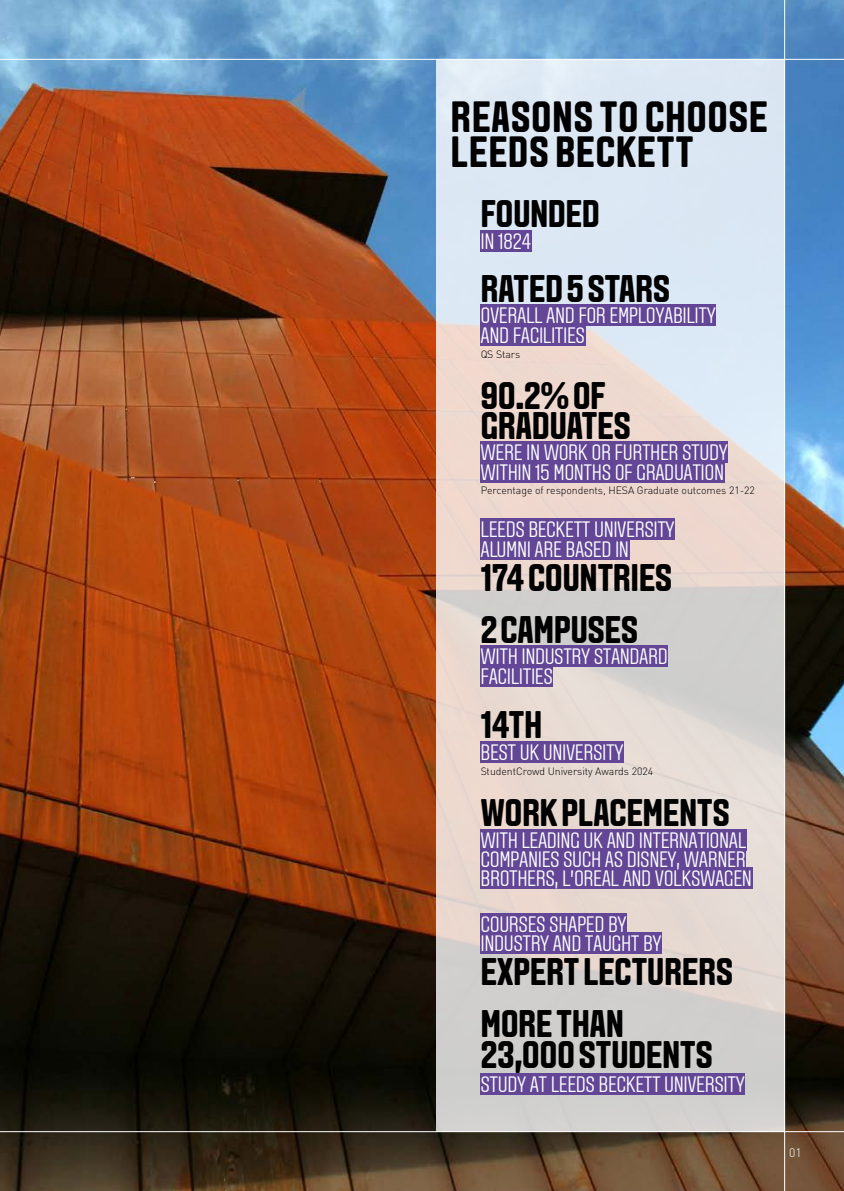
<style>
.page{position:relative;width:844px;height:1191px;background:#fff}
.page>*{position:absolute;margin:0;border:0;box-sizing:border-box;transform-origin:0 0}
.t1{font:700 43.75px/35px "Aveny TLBU";letter-spacing:.01em;color:#000}
.t2{font:700 38.5px/29.6px "Aveny TLBU";letter-spacing:-.015em;color:#000}
.t3{font:300 22.4px/19.2px "Aveny TLBU";letter-spacing:-.02em;color:#fff}
.t4{font:300 12.25px "DIN Pro";color:#fff}
.t5{font:300 10.5px "DIN Pro";letter-spacing:-.005em;color:#000}
</style>
<div class="page">
<img style="left:0;top:0;width:843px;height:1191px">
<svg style="left:436px;top:60px;width:348px;height:1071px"></svg>
<div style="left:480px;top:829px;width:266px;height:21px;background:#634696"></div>
<div style="left:480px;top:848px;width:266px;height:22px;background:#634696"></div>
<div style="left:480px;top:867px;width:272px;height:22px;background:#634696"></div>
<div style="left:480px;top:741px;width:143px;height:21px;background:#634696"></div>
<div style="left:480px;top:645px;width:188px;height:22px;background:#634696"></div>
<div style="left:480px;top:665px;width:73px;height:21px;background:#634696"></div>
<div style="left:480px;top:913px;width:147px;height:22px;background:#634696"></div>
<div style="left:480px;top:932px;width:182px;height:22px;background:#634696"></div>
<div style="left:480px;top:518px;width:195px;height:22px;background:#634696"></div>
<div style="left:480px;top:538px;width:149px;height:21px;background:#634696"></div>
<div style="left:480px;top:441px;width:248px;height:22px;background:#634696"></div>
<div style="left:480px;top:461px;width:244px;height:21px;background:#634696"></div>
<div style="left:480px;top:304px;width:236px;height:22px;background:#634696"></div>
<div style="left:480px;top:324px;width:105px;height:21px;background:#634696"></div>
<div style="left:480px;top:1073px;width:265px;height:22px;background:#634696"></div>
<div style="left:480px;top:230px;width:51px;height:22px;background:#634696"></div>
<hr style="left:0;top:1131px;width:843px;height:1px;background:#fff">
<hr style="left:0;top:59px;width:843px;height:1px;background:#fff">
<hr style="left:784px;top:0;width:1px;height:1191px;background:#fff">
<h1 class="t1" style="left:450px;top:100px;width:319px">REASONS TO CHOOSE<br>LEEDS BECKETT</h1>
<h2 class="t2" style="left:480px;top:200px;width:121px">FOUNDED</h2>
<p class="t3" style="left:480px;top:232px;width:52px">IN 1824</p>
<h2 class="t2" style="left:480px;top:274px;width:191px">RATED 5 STARS</h2>
<p class="t3" style="left:480px;top:306px;width:237px">OVERALL AND FOR EMPLOYABILITY<br>AND FACILITIES</p>
<p class="t5" style="left:480px;top:346px;width:41px">QS Stars</p>
<h2 class="t2" style="left:480px;top:381px;width:152px">90.2% OF<br>GRADUATES</h2>
<p class="t3" style="left:480px;top:443px;width:249px">WERE IN WORK OR FURTHER STUDY<br>WITHIN 15 MONTHS OF GRADUATION</p>
<p class="t5" style="left:480px;top:482px;width:276px">Percentage of respondents, HESA Graduate outcomes 21-22</p>
<p class="t3" style="left:480px;top:520px;width:196px">LEEDS BECKETT UNIVERSITY<br>ALUMNI ARE BASED IN</p>
<h2 class="t2" style="left:480px;top:563px;width:193px">174 COUNTRIES</h2>
<h2 class="t2" style="left:480px;top:615px;width:159px">2 CAMPUSES</h2>
<p class="t3" style="left:480px;top:647px;width:189px">WITH INDUSTRY STANDARD<br>FACILITIES</p>
<h2 class="t2" style="left:480px;top:710px;width:63px">14TH</h2>
<p class="t5" style="left:480px;top:763px;width:174px">StudentCrowd University Awards 2024</p>
<p class="t3" style="left:480px;top:742px;width:144px">BEST UK UNIVERSITY</p>
<h2 class="t2" style="left:480px;top:798px;width:251px">WORK PLACEMENTS</h2>
<p class="t3" style="left:480px;top:830px;width:273px">WITH LEADING UK AND INTERNATIONAL<br>COMPANIES SUCH AS DISNEY, WARNER<br>BROTHERS, L’OREAL AND VOLKSWAGEN</p>
<p class="t3" style="left:480px;top:915px;width:182px">COURSES SHAPED BY<br>INDUSTRY AND TAUGHT BY</p>
<h2 class="t2" style="left:480px;top:957px;width:254px">EXPERT LECTURERS</h2>
<h2 class="t2" style="left:480px;top:1008px;width:234px;line-height:31px">MORE THAN<br>23,000 STUDENTS</h2>
<p class="t3" style="left:480px;top:1075px;width:266px">STUDY AT LEEDS BECKETT UNIVERSITY</p>
<p class="t4" style="left:789px;top:1143px;width:14px">01</p>
</div>
